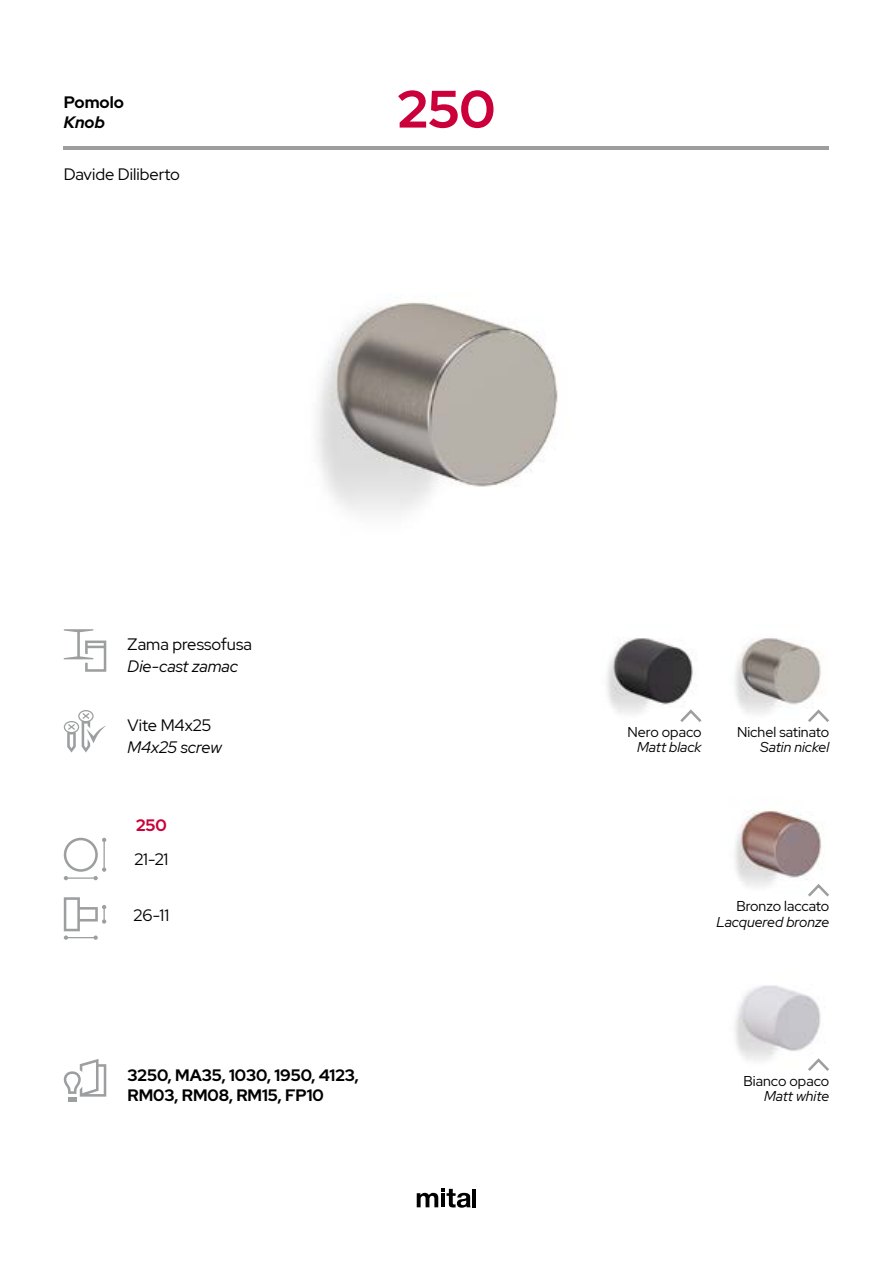
<style>
.page{position:relative;width:893px;height:1263px;background:#fff}
.page>*{position:absolute;margin:0;border:0;box-sizing:border-box;transform-origin:0 0}
.t1{font:700 52.5px "Red Hat Display";color:#cb003a}
.t2{font:700 16.5px/19.8px "Red Hat Display";color:#000}
.t3{font:16.5px "Red Hat Display";color:#000}
.t4{font:italic 16.5px "Red Hat Display";color:#000}
.t5{font:italic 700 16.5px "Red Hat Display";color:#000}
.t6{font:700 16.5px "Red Hat Display";color:#cb003a}
.t7{font:14.25px "Red Hat Display";color:#000}
.t8{font:italic 14.25px "Red Hat Display";color:#000}
</style>
<div class="page">
<img style="left:316px;top:302px;width:242px;height:212px">
<img style="left:607px;top:638px;width:86px;height:76px">
<img style="left:734px;top:638px;width:87px;height:76px">
<img style="left:735px;top:985px;width:86px;height:76px">
<img style="left:735px;top:810px;width:89px;height:77px">
<hr style="left:472px;top:1189px;width:4px;height:18px;background:#000">
<svg style="left:417px;top:1189px;width:54px;height:19px"></svg>
<div style="left:68px;top:1096px;width:8px;height:5px;background:#9c9e9f"></div>
<svg style="left:64px;top:1059px;width:42px;height:38px"></svg>
<svg style="left:64px;top:629px;width:42px;height:43px"></svg>
<svg style="left:64px;top:710px;width:42px;height:42px"></svg>
<svg style="left:805px;top:707px;width:24px;height:15px"></svg>
<svg style="left:805px;top:882px;width:24px;height:15px"></svg>
<svg style="left:64px;top:838px;width:42px;height:42px"></svg>
<svg style="left:64px;top:897px;width:42px;height:43px"></svg>
<svg style="left:805px;top:1056px;width:24px;height:15px"></svg>
<hr style="left:64px;top:147px;width:765px;height:3px;background:#9c9e9f">
<svg style="left:678px;top:707px;width:24px;height:15px"></svg>
<p class="t2" style="left:64px;top:92px;width:62px">Pomolo</p>
<p class="t5" style="left:64px;top:111px;width:43px">Knob</p>
<p class="t3" style="left:64px;top:163px;width:118px">Davide Diliberto</p>
<h1 class="t1" style="left:398px;top:75px;width:99px">250</h1>
<p class="t3" style="left:128px;top:634px;width:126px">Zama pressofusa</p>
<p class="t4" style="left:128px;top:655px;width:112px">Die-cast zamac</p>
<p class="t3" style="left:128px;top:715px;width:85px">Vite M4x25</p>
<p class="t4" style="left:128px;top:736px;width:96px">M4x25 screw</p>
<p class="t6" style="left:136px;top:814px;width:32px">250</p>
<p class="t3" style="left:134px;top:849px;width:36px">21-21</p>
<p class="t3" style="left:134px;top:904px;width:37px">26-11</p>
<p class="t2" style="left:128px;top:1065px;width:233px">3250, MA35, 1030, 1950, 4123,<br>RM03, RM08, RM15, FP10</p>
<p class="t7" style="left:627px;top:722px;width:75px">Nero opaco</p>
<p class="t8" style="left:637px;top:738px;width:66px">Matt black</p>
<p class="t7" style="left:737px;top:722px;width:94px">Nichel satinato</p>
<p class="t8" style="left:760px;top:738px;width:70px">Satin nickel</p>
<p class="t7" style="left:736px;top:897px;width:94px">Bronzo laccato</p>
<p class="t8" style="left:716px;top:912px;width:114px">Lacquered bronze</p>
<p class="t7" style="left:744px;top:1071px;width:87px">Bianco opaco</p>
<p class="t8" style="left:764px;top:1087px;width:67px">Matt white</p>
</div>
